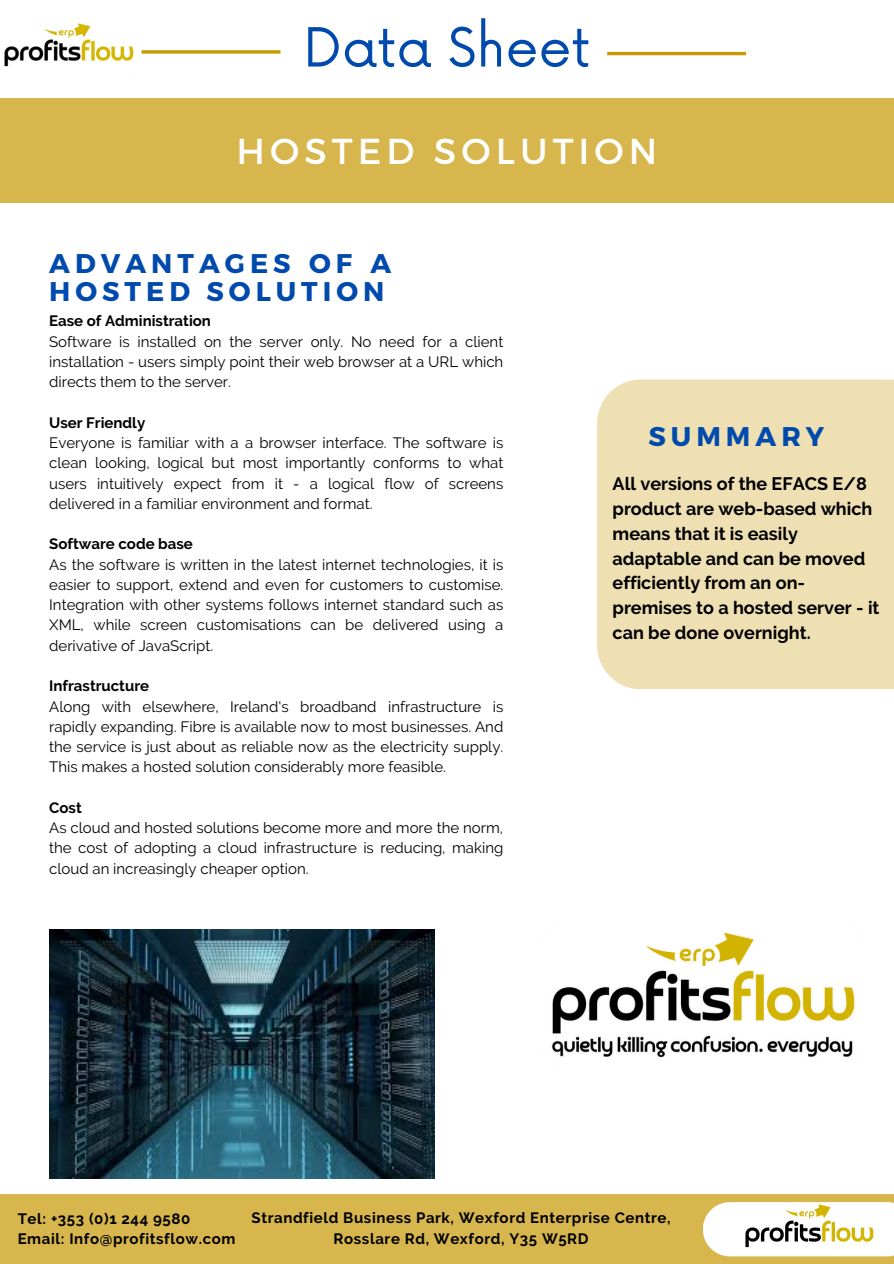
<style>
.page{position:relative;width:894px;height:1264px;background:#fff}
.page>*{position:absolute;margin:0;border:0;box-sizing:border-box;transform-origin:0 0}
.t1{font:52.5px "Now";color:#004aad}
.t2{font:36px "Montserrat";letter-spacing:.14em;color:#fff}
.t3{font:700 27px/28.2px "Montserrat";letter-spacing:.185em;color:#004aad}
.t4{font:700 18px/24.8px "Raleway";color:#000}
.t5{font:15px/20.2px "Raleway";color:#000;text-align:justify}
.t6{font:700 15px/20.2px "Raleway";letter-spacing:.04em;color:#000;text-align:center}
.t7{font:700 15px "Raleway";color:#000}
</style>
<div class="page">
<div style="left:0;top:99px;width:893px;height:104px;background:#d7b74d"></div>
<div style="left:0;top:1193px;width:893px;height:70px;background:#d7b74d"></div>
<svg style="left:703px;top:1202px;width:190px;height:54px;background:#fbf8ee"></svg>
<svg style="left:145px;top:50px;width:135px;height:4px"></svg>
<hr style="left:607px;top:52px;width:138px;height:3px;background:#c69900">
<img style="left:551px;top:932px;width:304px;height:125px">
<img style="left:49px;top:929px;width:385px;height:249px">
<div style="left:597px;top:379px;width:296px;height:310px;background:#eee0b3"></div>
<img style="left:0;top:23px;width:145px;height:76px">
<img style="left:732px;top:1193px;width:153px;height:55px">
<p class="t1" style="left:303px;top:18px;width:288px">Data Sheet</p>
<p class="t2" style="left:236px;top:128px;width:422px">HOSTED SOLUTION</p>
<p class="t3" style="left:49px;top:248px;width:343px">ADVANTAGES OF A<br>HOSTED SOLUTION</p>
<p class="t7" style="left:49px;top:312px;width:163px">Ease of Administration</p>
<p class="t5" style="left:49px;top:331px;width:455px">Software is installed on the server only. No need for a client installation - users simply point their web browser at a URL which directs them to the server.</p>
<p class="t7" style="left:49px;top:413px;width:98px">User Friendly</p>
<p class="t5" style="left:49px;top:432px;width:455px">Everyone is familiar with a a browser interface. The software is clean looking, logical but most importantly conforms to what users intuitively expect from it - a logical flow of screens delivered in a familiar environment and format.</p>
<p class="t7" style="left:49px;top:535px;width:145px">Software code base</p>
<p class="t5" style="left:49px;top:554px;width:455px">As the software is written in the latest internet technologies, it is easier to support, extend and even for customers to customise.<br>Integration with other systems follows internet standard such as XML, while screen customisations can be delivered using a derivative of JavaScript.</p>
<p class="t7" style="left:49px;top:677px;width:101px">Infrastructure</p>
<p class="t5" style="left:49px;top:696px;width:455px">Along with elsewhere, Ireland's broadband infrastructure is rapidly expanding. Fibre is available now to most businesses. And the service is just about as reliable now as the electricity supply.<br>This makes a hosted solution considerably more feasible.</p>
<p class="t6" style="left:49px;top:797px;width:34px">Cost</p>
<h3 class="t5" style="left:49px;top:817px;width:455px">As cloud and hosted solutions become more and more the norm, the cost of adopting a cloud infrastructure is reducing, making cloud an increasingly cheaper option.</h3>
<h2 class="t3" style="left:648px;top:421px;width:177px">SUMMARY</h2>
<h3 class="t4" style="left:612px;top:471px;width:268px">All versions of the EFACS E/8 product are web-based which means that it is easily adaptable and can be moved efficiently from an on&shy;premises to a hosted server - it can be done overnight.</h3>
<p class="t6" style="left:18px;top:1208px;width:219px;text-align:left">Tel: +353 (0)1 244 9580<br>Email: Info@profitsflow.com</p>
<h1 class="t6" style="left:251px;top:1207px;width:420px">Strandfield Business Park, Wexford Enterprise Centre,<br>Rosslare Rd, Wexford, Y35 W5RD</h1>
</div>
